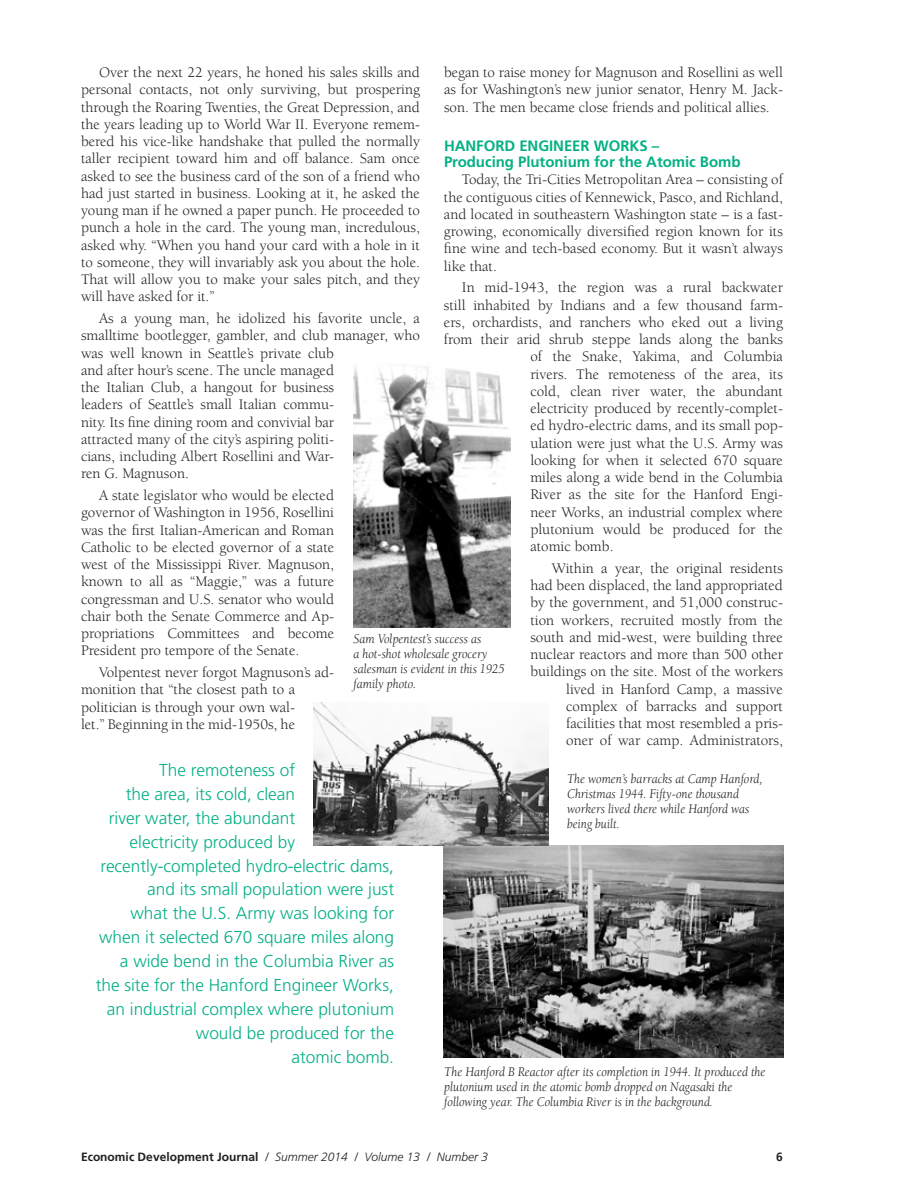
<style>
.page{position:relative;width:918px;height:1188px;background:#fff}
.page>*{position:absolute;margin:0;border:0;box-sizing:border-box;transform-origin:0 0}
.t1{font:300 17.25px "Frutiger";color:#05b085}
.t2{font:15px/17.2px "Berkeley";color:#231f20;text-align:justify}
.t3{font:700 15px/16.5px "Frutiger";letter-spacing:-.005em;color:#05b085}
.t4{font:italic 13.5px/15px "Berkeley";color:#231f20;scale:.95 1}
.t5{font:italic 300 12px "Frutiger";color:#231f20}
.t6{font:700 12px "Frutiger";color:#231f20}
.s1{font-weight:700;font-style:normal}
</style>
<div class="page">
<img style="left:354px;top:367px;width:157px;height:261px">
<img style="left:444px;top:845px;width:339px;height:213px">
<img style="left:313px;top:702px;width:235px;height:143px">
<p class="t2" style="left:444px;top:64px;width:341px">began to raise money for Magnuson and Rosellini as well as for Washington’s new junior senator, Henry M. Jack&shy;son. The men became close friends and political allies.</p>
<p class="t3" style="left:444px;top:137px;width:298px">Hanford Engineer Works –<br>Producing Plutonium for the Atomic Bomb</p>
<p class="t2" style="left:444px;top:171px;width:341px;text-indent:18px">Today, the Tri-Cities Metropolitan Area – consisting of the contiguous cities of Kennewick, Pasco, and Richland, and located in southeastern Washington state – is a fast&shy;growing, economically diversified region known for its fine wine and tech-based economy. But it wasn’t always like that.</p>
<p class="t2" style="left:462px;top:279px;width:322px">In mid-1943, the region was a rural backwater</p>
<p class="t2" style="left:444px;top:297px;width:340px">still inhabited by Indians and a few thousand farm-</p>
<p class="t2" style="left:444px;top:314px;width:340px">ers, orchardists, and ranchers who eked out a living</p>
<p class="t2" style="left:444px;top:331px;width:340px">from their arid shrub steppe lands along the banks</p>
<p class="t2" style="left:530px;top:348px;width:254px">of the Snake, Yakima, and Columbia</p>
<p class="t2" style="left:530px;top:366px;width:254px">rivers. The remoteness of the area, its</p>
<p class="t2" style="left:530px;top:383px;width:254px">cold, clean river water, the abundant</p>
<p class="t2" style="left:530px;top:400px;width:254px">electricity produced by recently-complet-</p>
<p class="t2" style="left:530px;top:417px;width:254px">ed hydro-electric dams, and its small pop-</p>
<p class="t2" style="left:530px;top:435px;width:254px">ulation were just what the U.S. Army was</p>
<p class="t2" style="left:530px;top:452px;width:254px">looking for when it selected 670 square</p>
<p class="t2" style="left:530px;top:469px;width:254px">miles along a wide bend in the Columbia</p>
<p class="t2" style="left:530px;top:486px;width:254px">River as the site for the Hanford Engi-</p>
<p class="t2" style="left:530px;top:504px;width:254px">neer Works, an industrial complex where</p>
<p class="t2" style="left:530px;top:521px;width:254px">plutonium would be produced for the</p>
<p class="t2" style="left:530px;top:538px;width:85px">atomic bomb.</p>
<p class="t2" style="left:530px;top:560px;width:254px;text-align:right">Within a year, the original residents had been displaced, the land appropriated by the government, and 51,000 construc&shy;tion workers, recruited mostly from the south and mid-west, were building three nuclear reactors and more than 500 other buildings on the site. Most of the workers lived in Hanford Camp, a massive complex of barracks and support facilities that most resembled a pris-<br>oner of war camp. Administrators,</p>
<p class="t2" style="left:81px;top:64px;width:341px;text-indent:18px">Over the next 22 years, he honed his sales skills and personal contacts, not only surviving, but prospering through the Roaring Twenties, the Great Depression, and the years leading up to World War II. Everyone remem&shy;bered his vice-like handshake that pulled the normally taller recipient toward him and off balance. Sam once asked to see the business card of the son of a friend who had just started in business. Looking at it, he asked the young man if he owned a paper punch. He proceeded to punch a hole in the card. The young man, incredulous, asked why. “When you hand your card with a hole in it to someone, they will invariably ask you about the hole.<br>That will allow you to make your sales pitch, and they will have asked for it.”</p>
<p class="t2" style="left:81px;top:310px;width:341px;text-align:left;text-indent:18px">As a young man, he idolized his favorite uncle, a smalltime bootlegger, gambler, and club manager, who was well known in Seattle’s private club<br>and after hour’s scene. The uncle managed<br>the Italian Club, a hangout for business<br>leaders of Seattle’s small Italian commu-<br>nity. Its fine dining room and convivial bar<br>attracted many of the city’s aspiring politi-<br>cians, including Albert Rosellini and War-<br>ren G. Magnuson.</p>
<p class="t2" style="left:81px;top:487px;width:255px;text-indent:18px">A state legislator who would be elected governor of Washington in 1956, Rosellini was the first Italian-American and Roman Catholic to be elected governor of a state west of the Mississippi River. Magnuson, known to all as “Maggie,” was a future congressman and U.S. senator who would chair both the Senate Commerce and Ap&shy;propriations Committees and become President pro tempore of the Senate.</p>
<p class="t2" style="left:81px;top:664px;width:255px;text-align:left;text-indent:18px">Volpentest never forgot Magnuson’s ad&shy;monition that “the closest path to a politician is through your own wal-<br>let.” Beginning in the mid-1950s, he</p>
<p class="t4" style="left:354px;top:632px;width:160px">Sam Volpentest’s success as<br>a hot-shot wholesale grocery salesman is evident in this 1925 family photo.</p>
<p class="t1" style="left:159px;top:760px;width:137px">The remoteness of</p>
<p class="t1" style="left:126px;top:784px;width:171px">the area, its cold, clean</p>
<p class="t1" style="left:109px;top:808px;width:188px">river water, the abundant</p>
<p class="t1" style="left:130px;top:832px;width:167px">electricity produced by</p>
<p class="t1" style="left:101px;top:856px;width:295px">recently-completed hydro-electric dams,</p>
<p class="t1" style="left:147px;top:880px;width:248px">and its small population were just</p>
<p class="t1" style="left:131px;top:904px;width:265px">what the U.S. Army was looking for</p>
<p class="t1" style="left:99px;top:928px;width:296px">when it selected 670 square miles along</p>
<p class="t1" style="left:120px;top:952px;width:276px">a wide bend in the Columbia River as</p>
<p class="t1" style="left:96px;top:976px;width:300px">the site for the Hanford Engineer Works,</p>
<p class="t1" style="left:107px;top:1000px;width:289px">an industrial complex where plutonium</p>
<p class="t1" style="left:196px;top:1024px;width:200px">would be produced for the</p>
<p class="t1" style="left:292px;top:1048px;width:104px">atomic bomb.</p>
<p class="t4" style="left:567px;top:772px;width:207px">The women’s barracks at Camp Hanford,<br>Christmas 1944. Fifty-one thousand workers lived there while Hanford was being built.</p>
<p class="t4" style="left:444px;top:1065px;width:340px">The Hanford B Reactor after its completion in 1944. It produced the plutonium used in the atomic bomb dropped on Nagasaki the following year. The Columbia River is in the background.</p>
<p class="t5" style="left:81px;top:1150px;width:409px"><span class="s1">Economic Development Journal</span> / Summer 2014 / Volume 13 / Number 3</p>
<p class="t6" style="left:776px;top:1150px;width:8px">6</p>
</div>
